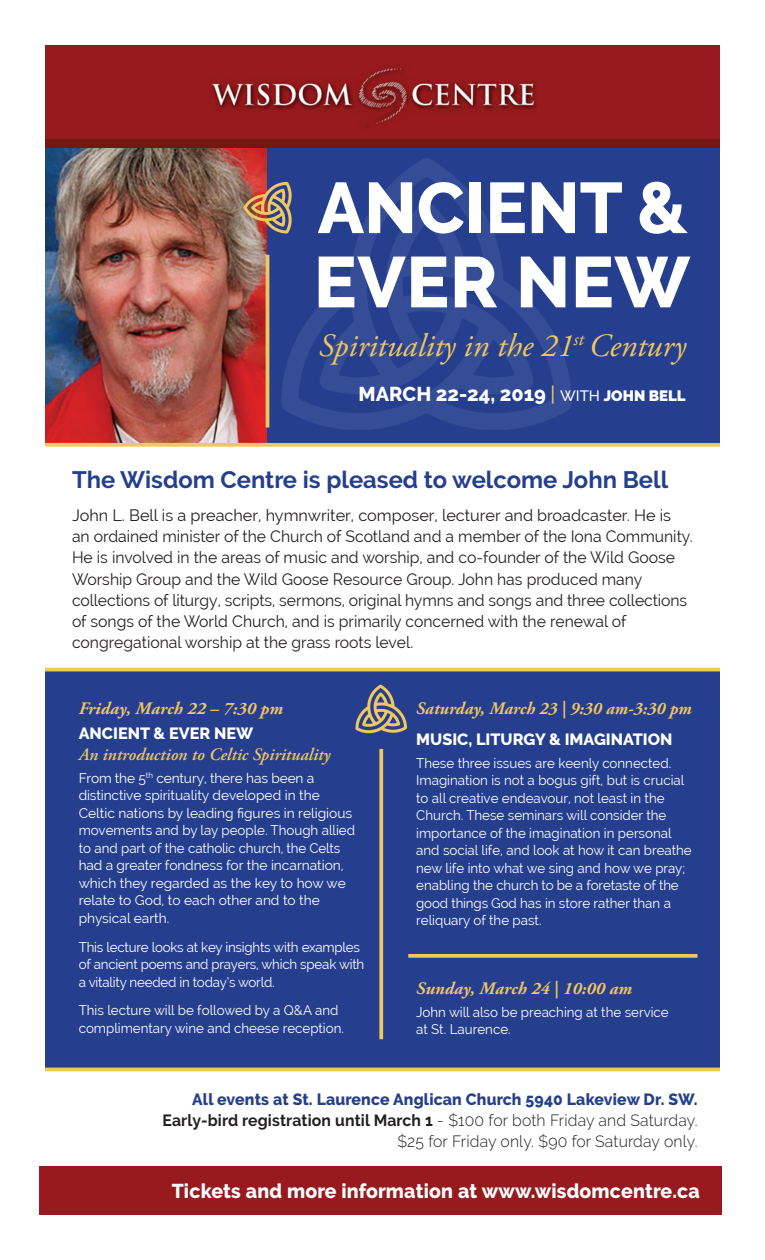
<style>
.page{position:relative;width:765px;height:1260px;background:#fff}
.page>*{position:absolute;margin:0;border:0;box-sizing:border-box;transform-origin:0 0}
.t1{font:800 71.5px/74.2px "Raleway";color:#fff}
.t2{font:italic 32.5px "Adobe Garamond Pro";color:#f1c760}
.t3{font:700 23.75px "Raleway";color:#253f8e}
.t4{font:800 20px "Raleway";letter-spacing:.01em;color:#fff}
.t5{font:italic 700 17.5px "Adobe Garamond Pro";letter-spacing:.01em;color:#f1c760}
.t6{font:italic 600 17.5px "Adobe Garamond Pro";color:#f1c760}
.t7{font:16.25px/21.2px "Raleway";color:#231f20}
.t8{font:300 16.25px/21.2px "Raleway";letter-spacing:.01em;color:#231f20;text-align:right}
.t9{font:800 16.25px "Raleway";color:#fff}
.t10{font:13.75px/17.5px "Raleway";color:#fff}
.s1{font-weight:500;color:#f1c760}
.s2{font-weight:500;font-size:15px}
.s3{font-weight:900;font-size:15px}
.s4{font-weight:800;color:#253f8e}
.s5{font-weight:700}
</style>
<div class="page">
<div style="left:45px;top:668px;width:675px;height:402px;background:#253f8e"></div>
<img style="left:45px;top:148px;width:223px;height:295px">
<div style="left:268px;top:148px;width:452px;height:297px;background:#253f8e"></div>
<svg style="left:281px;top:159px;width:291px;height:271px"></svg>
<img style="left:45px;top:45px;width:675px;height:103px">
<div style="left:39px;top:1166px;width:683px;height:49px;background:#961a1e"></div>
<svg style="left:243px;top:182px;width:49px;height:51px"></svg>
<svg style="left:45px;top:443px;width:675px;height:4px;background:#f2cb6d"></svg>
<svg style="left:379px;top:749px;width:4px;height:290px"></svg>
<hr style="left:266px;top:255px;width:3px;height:173px;background:#f1c760">
<svg style="left:408px;top:954px;width:290px;height:4px"></svg>
<hr style="left:45px;top:668px;width:675px;height:3px;background:#f1c760">
<hr style="left:45px;top:1068px;width:675px;height:3px;background:#f1c760">
<svg style="left:355px;top:685px;width:52px;height:49px"></svg>
<p class="t1" style="left:314px;top:171px;width:378px">ANCIENT &amp;<br>EVER NEW</p>
<p class="t2" style="left:319px;top:326px;width:368px">Spirituality in the 21<sup>st</sup> Century</p>
<p class="t4" style="left:359px;top:383px;width:328px">MARCH 22-24, 2019 <span class="s1">|</span> <span class="s2">WITH</span> <span class="s3">JOHN BELL</span></p>
<p class="t3" style="left:72px;top:466px;width:598px">The Wisdom Centre is pleased to welcome John Bell</p>
<p class="t7" style="left:72px;top:504px;width:622px">John L. Bell is a preacher, hymnwriter, composer, lecturer and broadcaster. He is an ordained minister of the Church of Scotland and a member of the Iona Community.<br>He is involved in the areas of music and worship, and co-founder of the Wild Goose Worship Group and the Wild Goose Resource Group. John has produced many collections of liturgy, scripts, sermons, original hymns and songs and three collections of songs of the World Church, and is primarily concerned with the renewal of congregational worship at the grass roots level.</p>
<p class="t5" style="left:79px;top:699px;width:206px">Friday, March 22 – 7:30 pm</p>
<p class="t9" style="left:79px;top:724px;width:176px">ANCIENT &amp; EVER NEW</p>
<p class="t6" style="left:79px;top:744px;width:253px">An introduction to Celtic Spirituality</p>
<p class="t10" style="left:79px;top:769px;width:278px">From the 5<sup>th</sup> century, there has been a distinctive spirituality developed in the Celtic nations by leading figures in religious movements and by lay people. Though allied to and part of the catholic church, the Celts had a greater fondness for the incarnation, which they regarded as the key to how we relate to God, to each other and to the physical earth.</p>
<p class="t10" style="left:79px;top:938px;width:287px">This lecture looks at key insights with examples of ancient poems and prayers, which speak with a vitality needed in today’s world.</p>
<p class="t10" style="left:79px;top:1002px;width:267px">This lecture will be followed by a Q&amp;A and complimentary wine and cheese reception.</p>
<p class="t5" style="left:416px;top:699px;width:277px">Saturday, March 23 | 9:30 am-3:30 pm</p>
<p class="t9" style="left:416px;top:730px;width:258px">MUSIC, LITURGY &amp; IMAGINATION</p>
<p class="t10" style="left:416px;top:754px;width:277px">These three issues are keenly connected.<br>Imagination is not a bogus gift, but is crucial to all creative endeavour, not least in the Church. These seminars will consider the importance of the imagination in personal and social life, and look at how it can breathe new life into what we sing and how we pray; enabling the church to be a foretaste of the good things God has in store rather than a reliquary of the past.</p>
<p class="t5" style="left:416px;top:978px;width:217px">Sunday, March 24 | 10:00 am</p>
<p class="t10" style="left:416px;top:1003px;width:254px">John will also be preaching at the service at St. Laurence.</p>
<p class="t8" style="left:163px;top:1088px;width:536px"><span class="s4">All events at St. Laurence Anglican Church 5940 Lakeview Dr. SW.<br></span><span class="s5">Early-bird registration until March 1</span> - $100 for both Friday and Saturday. $25 for Friday only. $90 for Saturday only.</p>
<p class="t4" style="left:172px;top:1180px;width:530px">Tickets and more information at www.wisdomcentre.ca</p>
</div>
